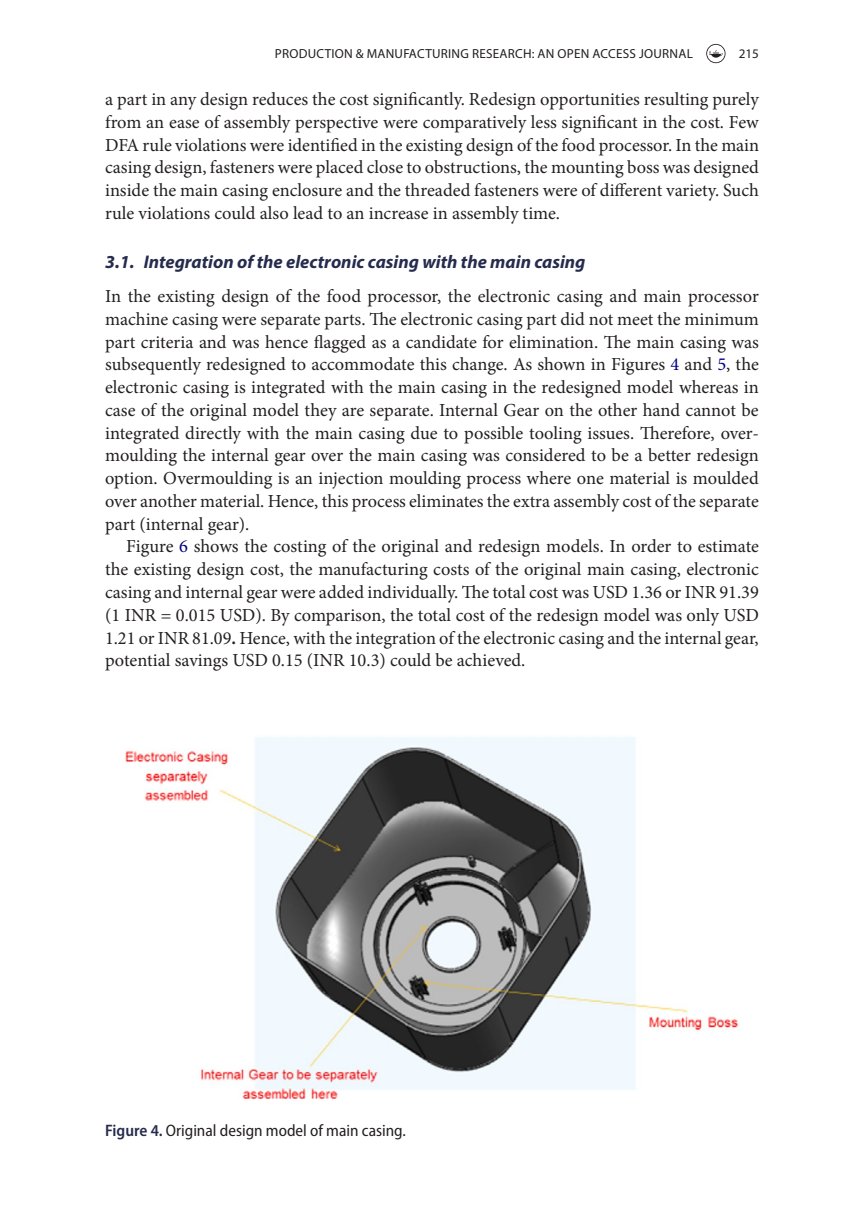
<style>
.page{position:relative;width:864px;height:1231px;background:#fff}
.page>*{position:absolute;margin:0;border:0;box-sizing:border-box;transform-origin:0 0}
.t1{font:18.38px/22.8px "Minion Pro";color:#231f20;text-align:justify}
.t2{font:italic 700 18.38px "Myriad Pro";color:#262c4d}
.t3{font:semi-condensed 16.62px "Myriad Pro";color:#231f20}
.t4{font:13.12px "Myriad Pro";letter-spacing:.02em;color:#231f20}
.s1{color:#000080}
.s2{font-weight:700}
.s3{font-weight:600;color:#262c4d}
</style>
<div class="page">
<svg style="left:706px;top:44px;width:19px;height:19px"></svg>
<img style="left:124px;top:737px;width:615px;height:362px">
<p class="t4" style="left:275px;top:45px;width:419px">PRODUCTION &amp; MANUFACTURING RESEARCH: AN OPEN ACCESS JOURNAL</p>
<p class="t4" style="left:738px;top:45px;width:22px">215</p>
<p class="t1" style="left:105px;top:88px;width:655px">a part in any design reduces the cost significantly. Redesign opportunities resulting purely from an ease of assembly perspective were comparatively less significant in the cost. Few DFA rule violations were identified in the existing design of the food processor. In the main casing design, fasteners were placed close to obstructions, the mounting boss was designed inside the main casing enclosure and the threaded fasteners were of different variety. Such rule violations could also lead to an increase in assembly time.</p>
<p class="t2" style="left:105px;top:250px;width:482px">3.1. Integration of the electronic casing with the main casing</p>
<p class="t1" style="left:105px;top:285px;width:655px">In the existing design of the food processor, the electronic casing and main processor machine casing were separate parts. The electronic casing part did not meet the minimum part criteria and was hence flagged as a candidate for elimination. The main casing was subsequently redesigned to accommodate this change. As shown in Figures <span class="s1">4</span> and <span class="s1">5</span>, the electronic casing is integrated with the main casing in the redesigned model whereas in case of the original model they are separate. Internal Gear on the other hand cannot be integrated directly with the main casing due to possible tooling issues. Therefore, over&shy;moulding the internal gear over the main casing was considered to be a better redesign option. Overmoulding is an injection moulding process where one material is moulded over another material. Hence, this process eliminates the extra assembly cost of the separate part (internal gear).</p>
<p class="t1" style="left:105px;top:535px;width:655px;text-indent:21px">Figure <span class="s1">6</span> shows the costing of the original and redesign models. In order to estimate the existing design cost, the manufacturing costs of the original main casing, electronic casing and internal gear were added individually. The total cost was USD 1.36 or INR 91.39 (1 INR = 0.015 USD). By comparison, the total cost of the redesign model was only USD 1.21 or INR 81.09<span class="s2">.</span> Hence, with the integration of the electronic casing and the internal gear, potential savings USD 0.15 (INR 10.3) could be achieved.</p>
<p class="t3" style="left:105px;top:1121px;width:302px"><span class="s3">Figure 4.</span> Original design model of main casing.</p>
</div>
